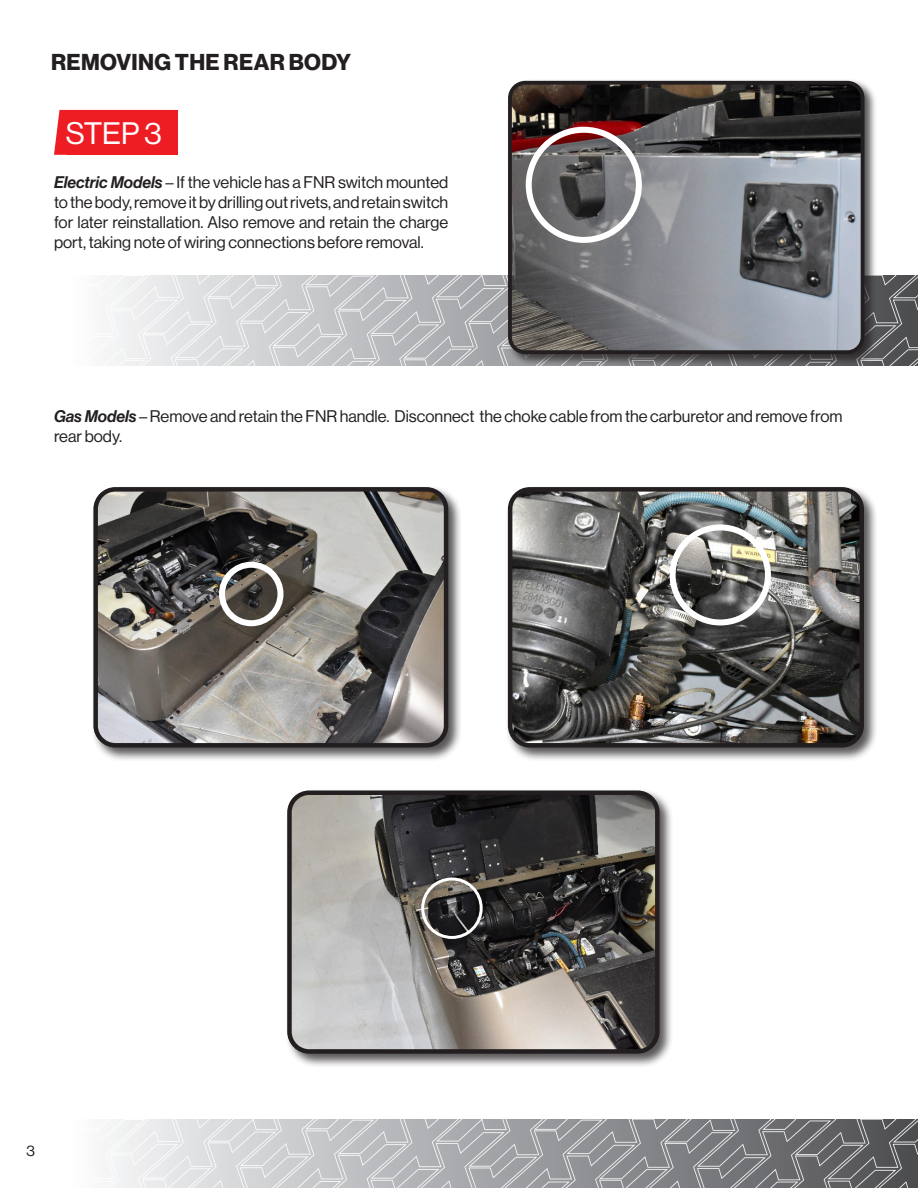
<style>
.page{position:relative;width:918px;height:1188px;background:#fff}
.page>*{position:absolute;margin:0;border:0;box-sizing:border-box;transform-origin:0 0}
.t1{font:30.45px "N Haas Grotesk DS Pro 55 Rg";color:#fff}
.t2{font:22.5px "N Haas Grotesk DS Pro 75 Bd";letter-spacing:.015em;color:#231f20}
.t3{font:16.5px/19.8px "N Haas Grotesk DS Pro 55 Rg";color:#231f20}
.t4{font:15px "N Haas Grotesk DS Pro 55 Rg";color:#231f20}
.s1{font-family:"N Haas Grotesk DS Pro 66 Md It"}
</style>
<div class="page">
<img style="left:110px;top:1120px;width:808px;height:68px">
<img style="left:110px;top:275px;width:808px;height:90px">
<svg style="left:54px;top:110px;width:13px;height:45px"></svg>
<div style="left:67px;top:110px;width:110px;height:45px;background:#ee1d23"></div>
<div style="left:91px;top:485px;width:372px;height:277px;background:#231f20;opacity:.75"></div>
<img style="left:96px;top:489px;width:350px;height:256px">
<div style="left:93px;top:487px;width:355px;height:261px;border:4px solid #231f20;border-radius:20px"></div>
<div style="left:506px;top:485px;width:372px;height:277px;background:#231f20;opacity:.75"></div>
<img style="left:510px;top:489px;width:352px;height:256px">
<div style="left:508px;top:487px;width:356px;height:261px;border:4px solid #231f20;border-radius:20px"></div>
<div style="left:285px;top:788px;width:389px;height:280px;background:#231f20;opacity:.75"></div>
<img style="left:289px;top:793px;width:368px;height:258px">
<div style="left:287px;top:790px;width:373px;height:264px;border:4px solid #231f20;border-radius:20px"></div>
<div style="left:219px;top:562px;width:65px;height:64px;border:6px solid #fff;border-radius:50%"></div>
<div style="left:421px;top:878px;width:62px;height:61px;border:3px solid #fff;border-radius:50%"></div>
<div style="left:670px;top:524px;width:101px;height:101px;border:6px solid #fff;border-radius:50%"></div>
<div style="left:506px;top:79px;width:371px;height:287px;background:#231f20;opacity:.75"></div>
<img style="left:510px;top:83px;width:353px;height:269px">
<div style="left:508px;top:81px;width:357px;height:273px;border:4px solid #231f20;border-radius:15px"></div>
<div style="left:526px;top:127px;width:116px;height:116px;border:6px solid #fff;border-radius:50%"></div>
<p class="t2" style="left:51px;top:49px;width:301px">REMOVING THE REAR BODY</p>
<p class="t1" style="left:66px;top:116px;width:97px">STEP 3</p>
<p class="t3" style="left:54px;top:173px;width:396px;text-align:justify"><span class="s1">Electric Models</span> – If the vehicle has a FNR switch mounted to the body, remove it by drilling out rivets, and retain switch for later reinstallation. Also remove and retain the charge port, taking note of wiring connections before removal.</p>
<p class="t3" style="left:54px;top:406px;width:790px"><span class="s1">Gas Models</span> – Remove and retain the FNR handle. Disconnect the choke cable from the carburetor and remove from rear body.</p>
<p class="t4" style="left:26px;top:1143px;width:10px">3</p>
</div>
